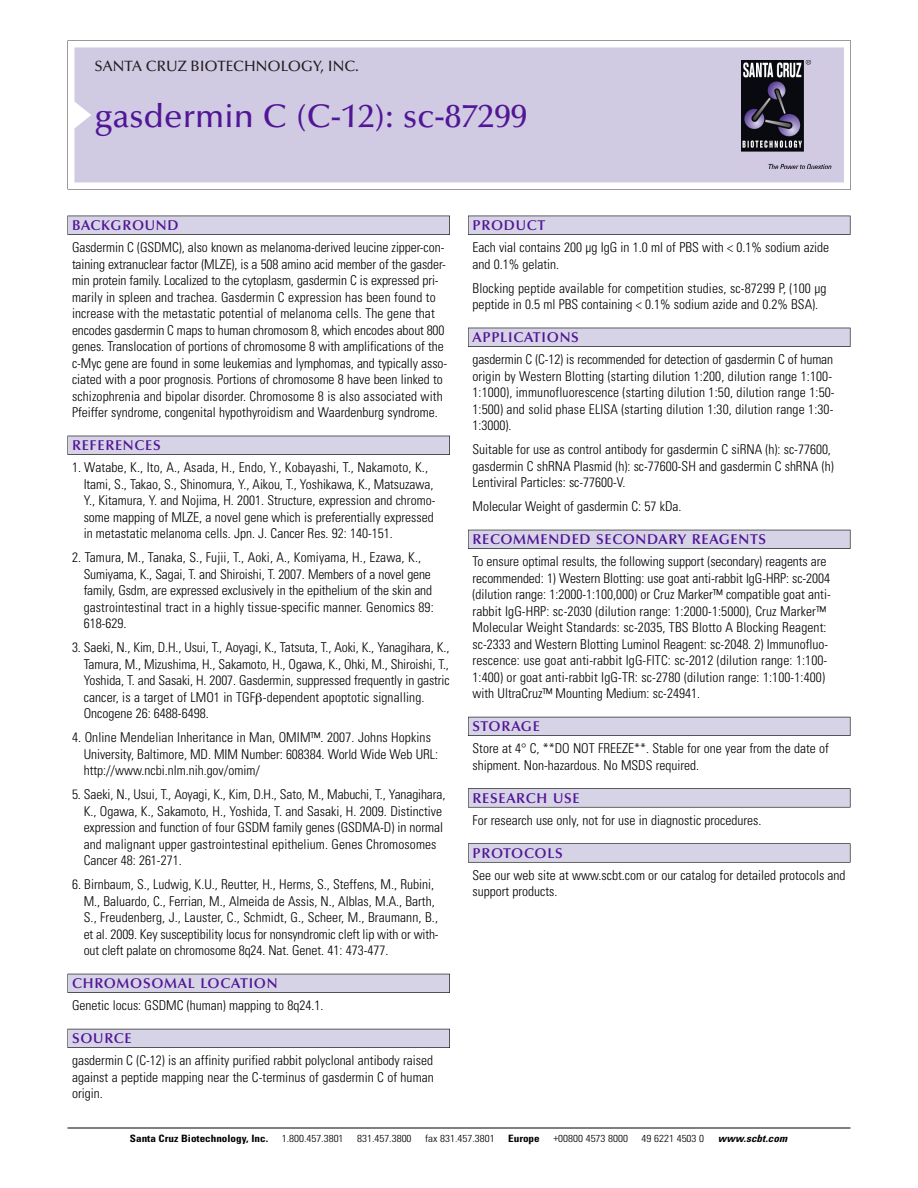
<style>
.page{position:relative;width:918px;height:1188px;background:#fff}
.page>*{position:absolute;margin:0;border:0;box-sizing:border-box;transform-origin:0 0}
.t1{font:500 33px "Optima";color:#511695}
.t2{font:500 15px "Optima";color:#231f20}
.t3{font:600 14.25px "Optima";letter-spacing:.05em;color:#511695}
.t4{font:300 condensed 13.5px/16.5px "Univers";color:#000}
.t5{font:300 condensed 10.2px "Univers";color:#000;scale:1.1 1}
.t6{font:700 condensed 10.2px "Univers";color:#000;scale:1.1 1}
.t7{font:italic 700 condensed 10.2px "Univers";letter-spacing:.005em;color:#000;scale:1.1 1}
</style>
<div class="page">
<svg style="left:68px;top:40px;width:783px;height:149px"></svg>
<div style="left:74px;top:47px;width:770px;height:135px;background:#d1cae3"></div>
<img style="left:741px;top:60px;width:90px;height:108px">
<div style="left:68px;top:216px;width:382px;height:19px;background:#525155"></div>
<div style="left:68px;top:216px;width:381px;height:18px;background:#d7d3e7"></div>
<div style="left:68px;top:436px;width:382px;height:19px;background:#515055"></div>
<div style="left:68px;top:436px;width:381px;height:18px;background:#d7d3e7"></div>
<div style="left:68px;top:974px;width:382px;height:19px;background:#525158"></div>
<div style="left:68px;top:974px;width:381px;height:18px;background:#d7d3e7"></div>
<div style="left:68px;top:1029px;width:382px;height:19px;background:#54535a"></div>
<div style="left:68px;top:1029px;width:381px;height:18px;background:#d7d3e7"></div>
<div style="left:468px;top:216px;width:382px;height:19px;background:#525155"></div>
<div style="left:468px;top:216px;width:382px;height:18px;background:#d7d3e7"></div>
<div style="left:468px;top:328px;width:382px;height:19px;background:#515055"></div>
<div style="left:468px;top:328px;width:382px;height:18px;background:#d7d3e7"></div>
<div style="left:468px;top:530px;width:382px;height:19px;background:#525158"></div>
<div style="left:468px;top:530px;width:382px;height:18px;background:#d7d3e7"></div>
<div style="left:468px;top:717px;width:382px;height:19px;background:#54535a"></div>
<div style="left:468px;top:717px;width:382px;height:18px;background:#d7d3e7"></div>
<svg style="left:468px;top:788px;width:382px;height:20px"></svg>
<div style="left:468px;top:789px;width:382px;height:18px;background:#d7d3e7"></div>
<div style="left:468px;top:843px;width:382px;height:20px;background:#666667"></div>
<div style="left:468px;top:844px;width:382px;height:18px;background:#d7d3e7"></div>
<hr style="left:68px;top:1128px;width:782px;height:1px;background:#000">
<p class="t2" style="left:94px;top:61px;width:266px">SANTA CRUZ BIOTECHNOLOGY, INC.</p>
<h1 class="t1" style="left:94px;top:103px;width:434px">gasdermin C (C-12): sc-87299</h1>
<p class="t3" style="left:72px;top:219px;width:108px">BACKGROUND</p>
<p class="t4" style="left:72px;top:240px;width:377px">Gasdermin C (GSDMC), also known as melanoma-derived leucine zipper-con&shy;taining extranuclear factor (MLZE), is a 508 amino acid member of the gasder&shy;min protein family. Localized to the cytoplasm, gasdermin C is expressed pri&shy;marily in spleen and trachea. Gasdermin C expression has been found to increase with the metastatic potential of melanoma cells. The gene that encodes gasdermin C maps to human chromosom 8, which encodes about 800 genes. Translocation of portions of chromosome 8 with amplifications of the c-Myc gene are found in some leukemias and lymphomas, and typically asso&shy;ciated with a poor prognosis. Portions of chromosome 8 have been linked to schizophrenia and bipolar disorder. Chromosome 8 is also associated with Pfeiffer syndrome, congenital hypothyroidism and Waardenburg syndrome.</p>
<p class="t3" style="left:72px;top:440px;width:90px">REFERENCES</p>
<p class="t4" style="left:84px;top:460px;width:353px;text-indent:-12px">1. Watabe, K., Ito, A., Asada, H., Endo, Y., Kobayashi, T., Nakamoto, K., Itami, S., Takao, S., Shinomura, Y., Aikou, T., Yoshikawa, K., Matsuzawa, Y., Kitamura, Y. and Nojima, H. 2001. Structure, expression and chromo&shy;some mapping of MLZE, a novel gene which is preferentially expressed in metastatic melanoma cells. Jpn. J. Cancer Res. 92: 140-151.</p>
<p class="t4" style="left:84px;top:550px;width:352px;text-indent:-12px">2. Tamura, M., Tanaka, S., Fujii, T., Aoki, A., Komiyama, H., Ezawa, K., Sumiyama, K., Sagai, T. and Shiroishi, T. 2007. Members of a novel gene family, Gsdm, are expressed exclusively in the epithelium of the skin and gastrointestinal tract in a highly tissue-specific manner. Genomics 89:<br>618-629.</p>
<p class="t4" style="left:84px;top:640px;width:367px;text-indent:-12px">3. Saeki, N., Kim, D.H., Usui, T., Aoyagi, K., Tatsuta, T., Aoki, K., Yanagihara, K., Tamura, M., Mizushima, H., Sakamoto, H., Ogawa, K., Ohki, M., Shiroishi, T., Yoshida, T. and Sasaki, H. 2007. Gasdermin, suppressed frequently in gastric cancer, is a target of LMO1 in TGF -dependent apoptotic signalling.<br>Oncogene 26: 6488-6498.</p>
<p class="t4" style="left:84px;top:730px;width:356px;text-indent:-12px">4. Online Mendelian Inheritance in Man, OMIM™. 2007. Johns Hopkins<br>University, Baltimore, MD. MIM Number: 608384. World Wide Web URL: http://www.ncbi.nlm.nih.gov/omim/</p>
<p class="t4" style="left:84px;top:787px;width:363px;text-indent:-12px">5. Saeki, N., Usui, T., Aoyagi, K., Kim, D.H., Sato, M., Mabuchi, T., Yanagihara, K., Ogawa, K., Sakamoto, H., Yoshida, T. and Sasaki, H. 2009. Distinctive expression and function of four GSDM family genes (GSDMA-D) in normal and malignant upper gastrointestinal epithelium. Genes Chromosomes Cancer 48: 261-271.</p>
<p class="t4" style="left:84px;top:877px;width:356px;text-indent:-12px">6. Birnbaum, S., Ludwig, K.U., Reutter, H., Herms, S., Steffens, M., Rubini, M., Baluardo, C., Ferrian, M., Almeida de Assis, N., Alblas, M.A., Barth, S., Freudenberg, J., Lauster, C., Schmidt, G., Scheer, M., Braumann, B., et al. 2009. Key susceptibility locus for nonsyndromic cleft lip with or with&shy;out cleft palate on chromosome 8q24. Nat. Genet. 41: 473-477.</p>
<p class="t3" style="left:72px;top:978px;width:207px">CHROMOSOMAL LOCATION</p>
<p class="t4" style="left:72px;top:998px;width:253px">Genetic locus: GSDMC (human) mapping to 8q24.1.</p>
<p class="t3" style="left:72px;top:1033px;width:61px">SOURCE</p>
<p class="t4" style="left:72px;top:1053px;width:363px;text-align:justify">gasdermin C (C-12) is an affinity purified rabbit polyclonal antibody raised against a peptide mapping near the C-terminus of gasdermin C of human origin.</p>
<p class="t3" style="left:473px;top:219px;width:74px">PRODUCT</p>
<p class="t4" style="left:473px;top:240px;width:358px">Each vial contains 200 µg IgG in 1.0 ml of PBS with &lt; 0.1% sodium azide and 0.1% gelatin.</p>
<p class="t4" style="left:473px;top:281px;width:356px">Blocking peptide available for competition studies, sc-87299 P, (100 µg peptide in 0.5 ml PBS containing &lt; 0.1% sodium azide and 0.2% BSA).</p>
<p class="t3" style="left:473px;top:332px;width:108px">APPLICATIONS</p>
<p class="t4" style="left:473px;top:352px;width:364px">gasdermin C (C-12) is recommended for detection of gasdermin C of human origin by Western Blotting (starting dilution 1:200, dilution range 1:100- 1:1000), immunofluorescence (starting dilution 1:50, dilution range 1:50- 1:500) and solid phase ELISA (starting dilution 1:30, dilution range 1:30- 1:3000).</p>
<p class="t4" style="left:473px;top:442px;width:363px">Suitable for use as control antibody for gasdermin C siRNA (h): sc-77600, gasdermin C shRNA Plasmid (h): sc-77600-SH and gasdermin C shRNA (h)<br>Lentiviral Particles: sc-77600-V.</p>
<p class="t4" style="left:473px;top:499px;width:211px">Molecular Weight of gasdermin C: 57 kDa.</p>
<p class="t3" style="left:473px;top:534px;width:295px">RECOMMENDED SECONDARY REAGENTS</p>
<p class="t4" style="left:473px;top:554px;width:360px">To ensure optimal results, the following support (secondary) reagents are recommended: 1) Western Blotting: use goat anti-rabbit IgG-HRP: sc-2004 (dilution range: 1:2000-1:100,000) or Cruz Marker™ compatible goat anti&shy;rabbit IgG-HRP: sc-2030 (dilution range: 1:2000-1:5000), Cruz Marker™ Molecular Weight Standards: sc-2035, TBS Blotto A Blocking Reagent: sc-2333 and Western Blotting Luminol Reagent: sc-2048. 2) Immunofluo&shy;rescence: use goat anti-rabbit IgG-FITC: sc-2012 (dilution range: 1:100- 1:400) or goat anti-rabbit IgG-TR: sc-2780 (dilution range: 1:100-1:400) with UltraCruz™ Mounting Medium: sc-24941.</p>
<p class="t3" style="left:473px;top:721px;width:69px">STORAGE</p>
<p class="t4" style="left:473px;top:741px;width:358px">Store at 4° C, **DO NOT FREEZE**. Stable for one year from the date of shipment. Non-hazardous. No MSDS required.</p>
<p class="t3" style="left:473px;top:792px;width:109px">RESEARCH USE</p>
<p class="t4" style="left:473px;top:813px;width:290px">For research use only, not for use in diagnostic procedures.</p>
<p class="t3" style="left:473px;top:847px;width:92px">PROTOCOLS</p>
<p class="t4" style="left:473px;top:868px;width:375px">See our web site at www.scbt.com or our catalog for detailed protocols and support products.</p>
<p class="t6" style="left:130px;top:1135px;width:127px">Santa Cruz Biotechnology, Inc.</p>
<p class="t5" style="left:282px;top:1135px;width:58px">1.800.457.3801</p>
<p class="t5" style="left:357px;top:1135px;width:51px">831.457.3800</p>
<p class="t5" style="left:425px;top:1135px;width:65px">fax 831.457.3801</p>
<p class="t6" style="left:508px;top:1135px;width:30px">Europe</p>
<p class="t5" style="left:553px;top:1135px;width:69px">+00800 4573 8000</p>
<p class="t5" style="left:642px;top:1135px;width:58px">49 6221 4503 0</p>
<p class="t7" style="left:718px;top:1135px;width:64px">www.scbt.com</p>
</div>
